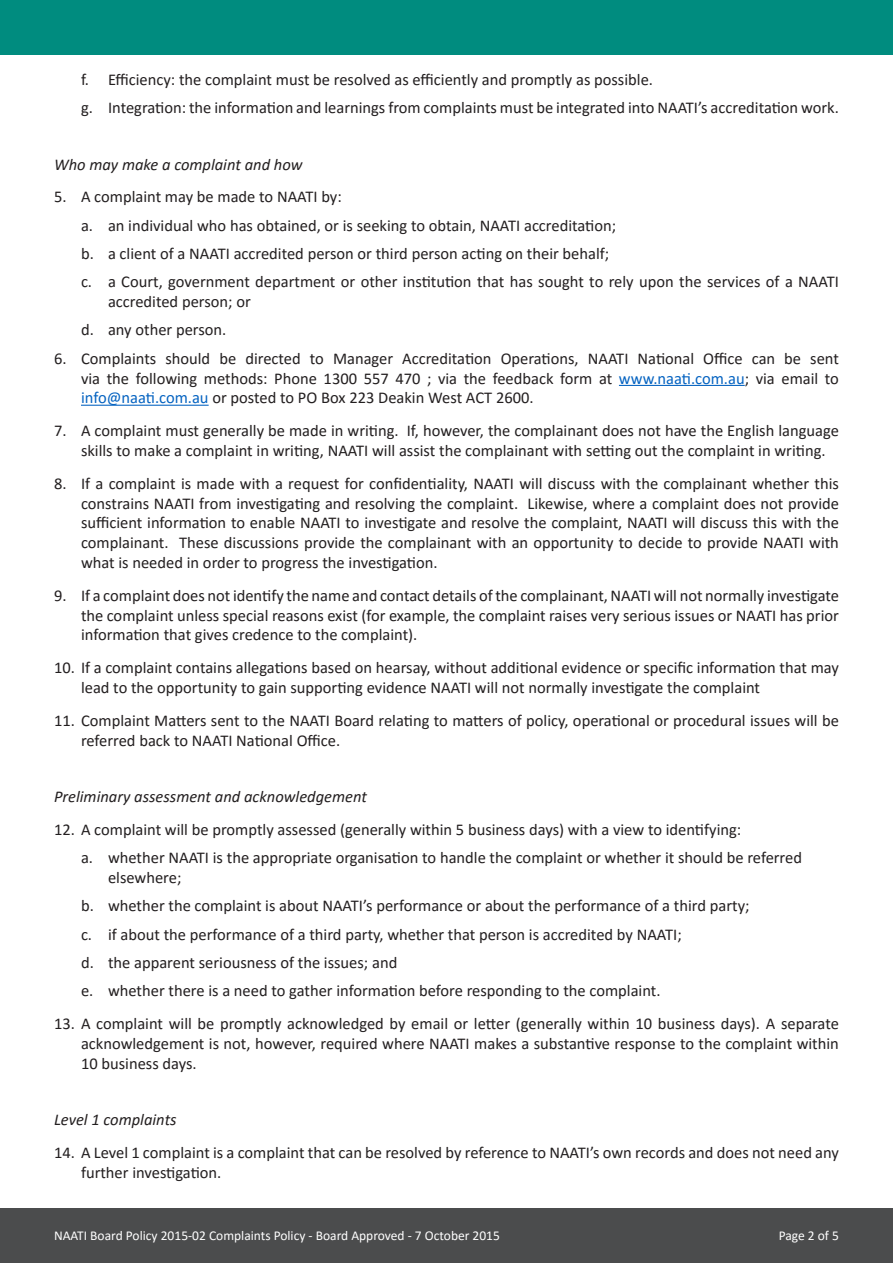
<style>
.page{position:relative;width:893px;height:1263px;background:#fff}
.page>*{position:absolute;margin:0;border:0;box-sizing:border-box;transform-origin:0 0}
.t1{font:16.5px/19.8px "Calibri";color:#231f20}
.t2{font:italic 16.5px "Calibri";color:#231f20}
.t3{font:13.5px "Calibri";color:#fff}
.s1{color:#0563c1}
</style>
<div class="page">
<div style="left:0;top:1209px;width:893px;height:54px;background:#4b4c4d"></div>
<div style="left:0;top:0;width:893px;height:54px;background:#008c7f"></div>
<hr style="left:619px;top:385px;width:126px;height:1px;background:#0563c1">
<hr style="left:81px;top:405px;width:128px;height:1px;background:#0563c1">
<p class="t1" style="left:81px;top:69px;width:573px">f. Efficiency: the complaint must be resolved as efficiently and promptly as possible.</p>
<p class="t1" style="left:81px;top:97px;width:759px">g. Integration: the information and learnings from complaints must be integrated into NAATI’s accreditation work.</p>
<p class="t2" style="left:54px;top:153px;width:250px">Who may make a complaint and how</p>
<p class="t1" style="left:54px;top:187px;width:289px">5. A complaint may be made to NAATI by:</p>
<p class="t1" style="left:81px;top:215px;width:537px">a. an individual who has obtained, or is seeking to obtain, NAATI accreditation;</p>
<p class="t1" style="left:81px;top:243px;width:530px">b. a client of a NAATI accredited person or third person acting on their behalf;</p>
<p class="t1" style="left:108px;top:271px;width:732px;text-indent:-27px">c. a Court, government department or other institution that has sought to rely upon the services of a NAATI accredited person; or</p>
<p class="t1" style="left:81px;top:320px;width:147px">d. any other person.</p>
<p class="t1" style="left:81px;top:348px;width:759px;text-align:justify;text-indent:-27px">6. Complaints should be directed to Manager Accreditation Operations, NAATI National Office can be sent via the following methods: Phone 1300 557 470 ; via the feedback form at <span class="s1">www.naati.com.au</span>; via email to <span class="s1">info@naati.com.au</span> or posted to PO Box 223 Deakin West ACT 2600.</p>
<p class="t1" style="left:81px;top:420px;width:759px;text-indent:-27px">7. A complaint must generally be made in writing. If, however, the complainant does not have the English language skills to make a complaint in writing, NAATI will assist the complainant with setting out the complaint in writing.</p>
<p class="t1" style="left:81px;top:473px;width:759px;text-align:justify;text-indent:-27px">8. If a complaint is made with a request for confidentiality, NAATI will discuss with the complainant whether this constrains NAATI from investigating and resolving the complaint. Likewise, where a complaint does not provide sufficient information to enable NAATI to investigate and resolve the complaint, NAATI will discuss this with the complainant. These discussions provide the complainant with an opportunity to decide to provide NAATI with what is needed in order to progress the investigation.</p>
<p class="t1" style="left:81px;top:585px;width:759px;text-align:justify;text-indent:-27px">9. If a complaint does not identify the name and contact details of the complainant, NAATI will not normally investigate the complaint unless special reasons exist (for example, the complaint raises very serious issues or NAATI has prior information that gives credence to the complaint).</p>
<p class="t1" style="left:81px;top:657px;width:759px;text-indent:-27px">10. If a complaint contains allegations based on hearsay, without additional evidence or specific information that may lead to the opportunity to gain supporting evidence NAATI will not normally investigate the complaint</p>
<p class="t1" style="left:81px;top:710px;width:759px;text-indent:-27px">11. Complaint Matters sent to the NAATI Board relating to matters of policy, operational or procedural issues will be referred back to NAATI National Office.</p>
<p class="t2" style="left:54px;top:785px;width:314px">Preliminary assessment and acknowledgement</p>
<p class="t1" style="left:54px;top:819px;width:689px">12. A complaint will be promptly assessed (generally within 5 business days) with a view to identifying:</p>
<p class="t1" style="left:108px;top:847px;width:695px;text-indent:-27px">a. whether NAATI is the appropriate organisation to handle the complaint or whether it should be referred elsewhere;</p>
<p class="t1" style="left:81px;top:896px;width:670px">b. whether the complaint is about NAATI’s performance or about the performance of a third party;</p>
<p class="t1" style="left:81px;top:924px;width:602px">c. if about the performance of a third party, whether that person is accredited by NAATI;</p>
<p class="t1" style="left:81px;top:952px;width:318px">d. the apparent seriousness of the issues; and</p>
<p class="t1" style="left:81px;top:980px;width:581px">e. whether there is a need to gather information before responding to the complaint.</p>
<p class="t1" style="left:81px;top:1013px;width:759px;text-align:justify;text-indent:-27px">13. A complaint will be promptly acknowledged by email or letter (generally within 10 business days). A separate acknowledgement is not, however, required where NAATI makes a substantive response to the complaint within 10 business days.</p>
<p class="t2" style="left:54px;top:1108px;width:124px">Level 1 complaints</p>
<p class="t1" style="left:81px;top:1142px;width:759px;text-indent:-27px">14. A Level 1 complaint is a complaint that can be resolved by reference to NAATI’s own records and does not need any further investigation.</p>
<p class="t3" style="left:54px;top:1226px;width:447px">NAATI Board Policy 2015-02 Complaints Policy - Board Approved - 7 October 2015</p>
<p class="t3" style="left:779px;top:1226px;width:62px">Page 2 of 5</p>
</div>
